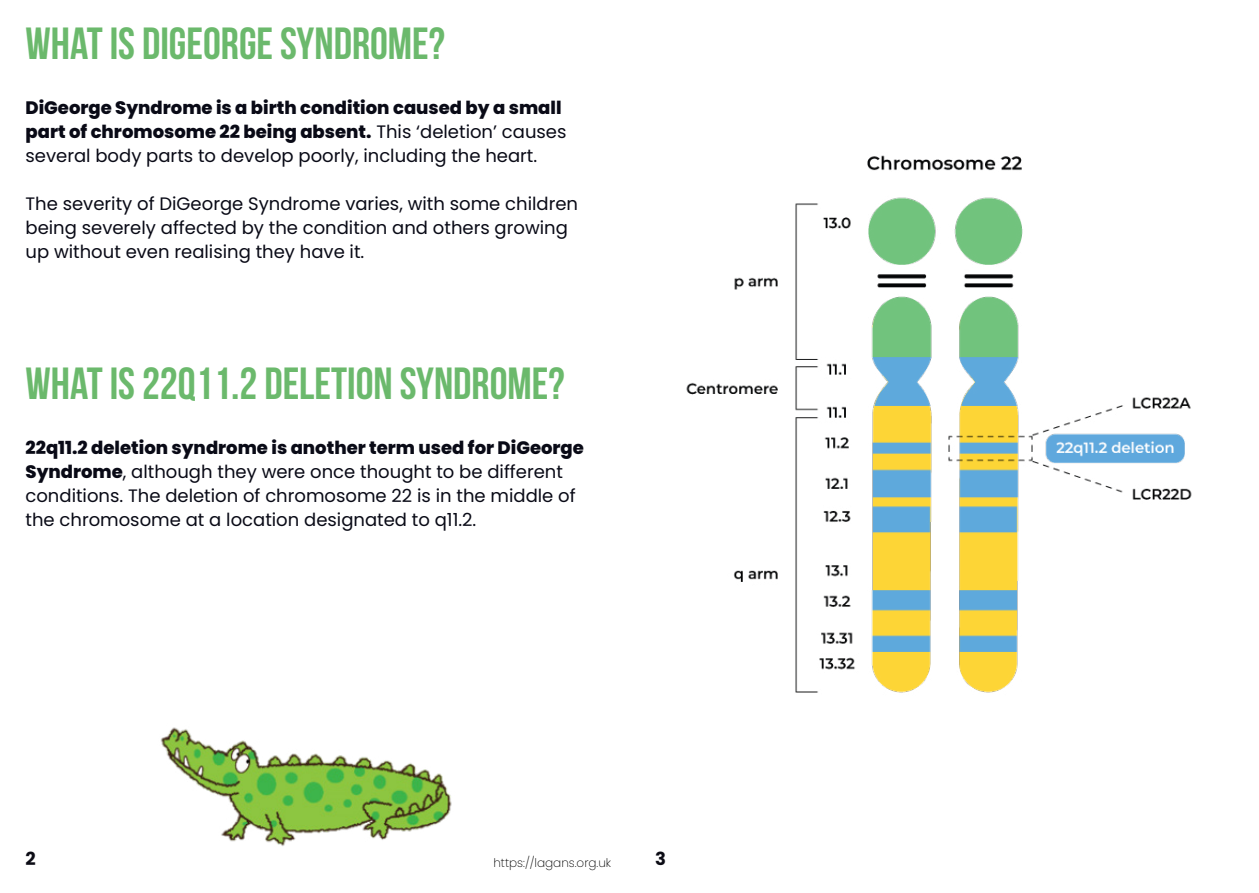
<style>
.page{position:relative;width:1259px;height:893px;background:#fff}
.page>*{position:absolute;margin:0;border:0;box-sizing:border-box;transform-origin:0 0}
.t1{font:700 45px "Bebas Neue";color:#6bb96c}
.t2{font:18px/24px "Poppins";color:#090a16}
.t3{font:800 18px/24px "Poppins";color:#090a16}
.t4{font:700 18px "Poppins";color:#0c0c15}
.t5{font:200 12px "Poppins";color:#000}
.s1{font-weight:400}
.s2{font-weight:800}
</style>
<div class="page">
<img style="left:686px;top:155px;width:506px;height:538px">
<img style="left:160px;top:727px;width:292px;height:119px">
<h1 class="t1" style="left:26px;top:19px;width:421px">WHAT IS DIGEORGE SYNDROME?</h1>
<p class="t3" style="left:26px;top:95px;width:542px">DiGeorge Syndrome is a birth condition caused by a small part of chromosome 22 being absent. <span class="s1">This ‘deletion’ causes several body parts to develop poorly, including the heart.</span></p>
<p class="t2" style="left:26px;top:191px;width:554px">The severity of DiGeorge Syndrome varies, with some children being severely affected by the condition and others growing up without even realising they have it.</p>
<h1 class="t1" style="left:26px;top:359px;width:541px">WHAT IS 22Q11.2 DELETION SYNDROME?</h1>
<p class="t2" style="left:26px;top:435px;width:560px"><span class="s2">22q11.2 deletion syndrome is another term used for DiGeorge Syndrome</span>, although they were once thought to be different conditions. The deletion of chromosome 22 is in the middle of the chromosome at a location designated to q11.2.</p>
<p class="t4" style="left:26px;top:848px;width:12px">2</p>
<p class="t5" style="left:493px;top:856px;width:119px">https://lagans.org.uk</p>
<p class="t4" style="left:655px;top:848px;width:12px">3</p>
</div>
